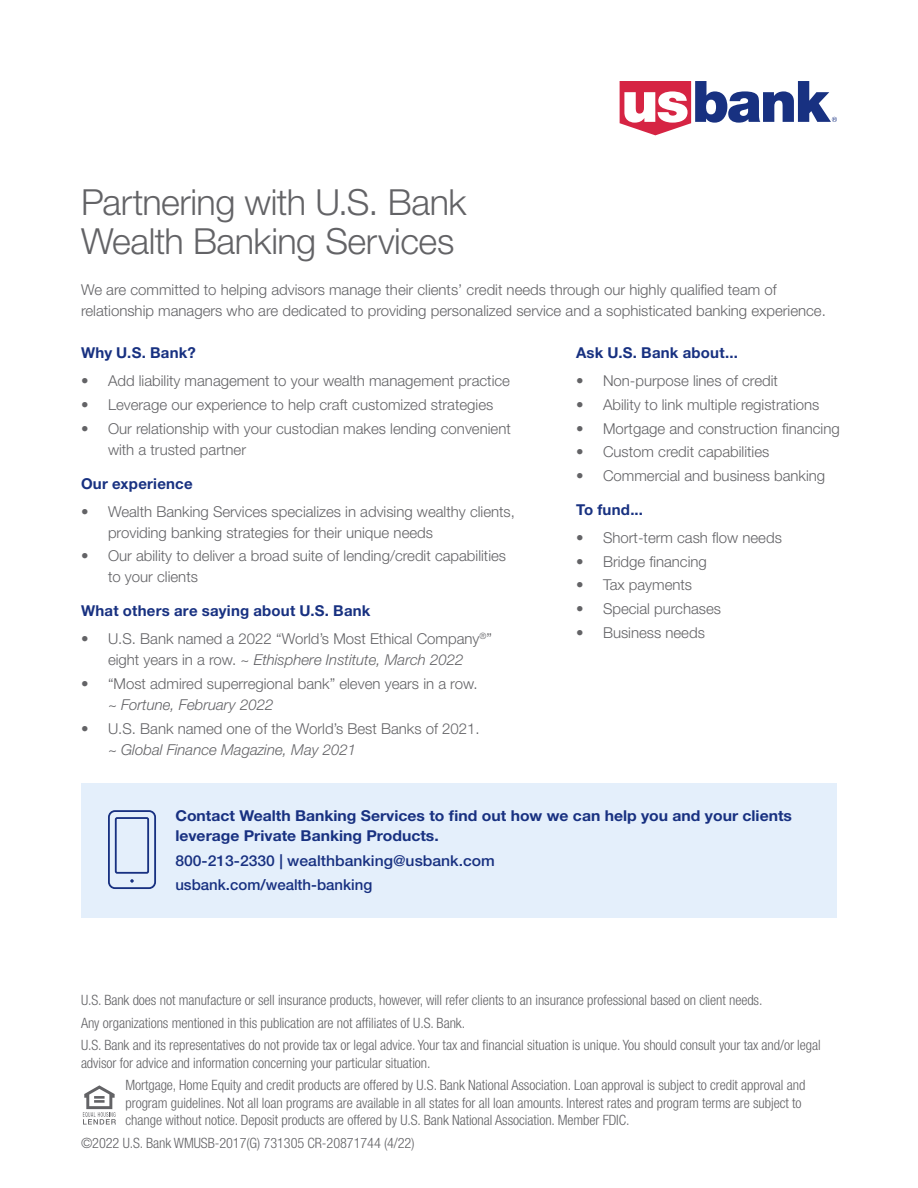
<style>
.page{position:relative;width:918px;height:1188px;background:#fff}
.page>*{position:absolute;margin:0;border:0;box-sizing:border-box;transform-origin:0 0}
.t1{font:300 36px/39px "Helvetica Neue LT Std";letter-spacing:-.015em;color:#636366}
.t2{font:300 15px/21px "Helvetica Neue LT Std";color:#636366}
.Body_copy{font:700 15px/19.5px "Helvetica Neue LT Std";color:#183181;scale:1.05 1}
.Body_copy-2{font:700 15px "Helvetica Neue LT Std";color:#183181}
.t3{font:italic 300 15px "Helvetica Neue LT Std";color:#636366}
.Body_copy-3{font:500 15px "Helvetica Neue LT Std";color:#183181;scale:1.05 1}
.Body_copy-4{font:500 15px "Helvetica Neue LT Std";color:#183181}
.t4{font:300 condensed 14.25px/22.6px "Helvetica Neue LT Std";letter-spacing:-.005em;color:#636366}
.s1{font-style:italic}
</style>
<div class="page">
<svg style="left:620px;top:81px;width:217px;height:54px"></svg>
<svg style="left:83px;top:1085px;width:33px;height:40px"></svg>
<div style="left:81px;top:783px;width:756px;height:135px;background:#e4effb"></div>
<svg style="left:130px;top:879px;width:4px;height:4px"></svg>
<div style="left:108px;top:810px;width:48px;height:79px;border:2px solid #183181;border-radius:6px"></div>
<div style="left:115px;top:817px;width:34px;height:57px;border:2px solid #183181"></div>
<h1 class="t1" style="left:81px;top:182px;width:387px">Partnering with U.S. Bank<br>Wealth Banking Services</h1>
<p class="t2" style="left:81px;top:279px;width:746px">We are committed to helping advisors manage their clients’ credit needs through our highly qualified team of relationship managers who are dedicated to providing personalized service and a sophisticated banking experience.</p>
<p class="Body_copy-2" style="left:81px;top:344px;width:117px">Why U.S. Bank?</p>
<p class="t2" style="left:81px;top:370px;width:431px">• Add liability management to your wealth management practice</p>
<p class="t2" style="left:81px;top:394px;width:414px">• Leverage our experience to help craft customized strategies</p>
<p class="t2" style="left:108px;top:417px;width:404px;text-indent:-27px">• Our relationship with your custodian makes lending convenient with a trusted partner</p>
<p class="Body_copy-2" style="left:81px;top:474px;width:113px">Our experience</p>
<p class="t2" style="left:108px;top:500px;width:409px;text-indent:-27px">• Wealth Banking Services specializes in advising wealthy clients, providing banking strategies for their unique needs</p>
<p class="t2" style="left:108px;top:545px;width:400px;text-indent:-27px">• Our ability to deliver a broad suite of lending/credit capabilities to your clients</p>
<p class="Body_copy-2" style="left:81px;top:602px;width:291px">What others are saying about U.S. Bank</p>
<p class="t2" style="left:81px;top:628px;width:413px;text-align:center">• U.S. Bank named a 2022 “World’s Most Ethical Company<sup>®</sup>” eight years in a row. <span class="s1">~ Ethisphere Institute, March 2022</span></p>
<p class="t2" style="left:81px;top:673px;width:398px">• “Most admired superregional bank” eleven years in a row.</p>
<p class="t3" style="left:108px;top:696px;width:167px">~ Fortune, February 2022</p>
<p class="t2" style="left:81px;top:717px;width:400px">• U.S. Bank named one of the World’s Best Banks of 2021.</p>
<p class="t3" style="left:108px;top:740px;width:250px">~ Global Finance Magazine, May 2021</p>
<p class="Body_copy-2" style="left:576px;top:344px;width:163px">Ask U.S. Bank about...</p>
<p class="t2" style="left:576px;top:370px;width:204px">• Non-purpose lines of credit</p>
<p class="t2" style="left:576px;top:394px;width:245px">• Ability to link multiple registrations</p>
<p class="t2" style="left:576px;top:417px;width:265px">• Mortgage and construction financing</p>
<p class="t2" style="left:576px;top:441px;width:195px">• Custom credit capabilities</p>
<p class="t2" style="left:576px;top:465px;width:251px">• Commercial and business banking</p>
<p class="Body_copy-2" style="left:576px;top:501px;width:69px">To fund...</p>
<p class="t2" style="left:576px;top:527px;width:207px">• Short-term cash flow needs</p>
<p class="t2" style="left:576px;top:551px;width:132px">• Bridge financing</p>
<p class="t2" style="left:576px;top:574px;width:118px">• Tax payments</p>
<p class="t2" style="left:576px;top:598px;width:147px">• Special purchases</p>
<p class="t2" style="left:576px;top:622px;width:130px">• Business needs</p>
<p class="Body_copy" style="left:175px;top:806px;width:589px">Contact Wealth Banking Services to find out how we can help you and your clients leverage Private Banking Products.</p>
<p class="Body_copy-3" style="left:175px;top:851px;width:306px">800-213-2330 | wealthbanking@usbank.com</p>
<p class="Body_copy-4" style="left:175px;top:876px;width:198px">usbank.com/wealth-banking</p>
<p class="t4" style="left:81px;top:989px;width:741px">U.S. Bank does not manufacture or sell insurance products, however, will refer clients to an insurance professional based on client needs.<br>Any organizations mentioned in this publication are not affiliates of U.S. Bank.<br>U.S. Bank and its representatives do not provide tax or legal advice. Your tax and financial situation is unique. You should consult your tax and/or legal</p>
<p class="t4" style="left:125px;top:1051px;width:681px;text-indent:-44px">advisor for advice and information concerning your particular situation.<br>Mortgage, Home Equity and credit products are offered by U.S. Bank National Association. Loan approval is subject to credit approval and</p>
<p class="t4" style="left:126px;top:1094px;width:678px;line-height:17.2px">program guidelines. Not all loan programs are available in all states for all loan amounts. Interest rates and program terms are subject to change without notice. Deposit products are offered by U.S. Bank National Association. Member FDIC.</p>
<p class="t4" style="left:81px;top:1131px;width:335px">©2022 U.S. Bank WMUSB-2017(G) 731305 CR-20871744 (4/22)</p>
</div>
